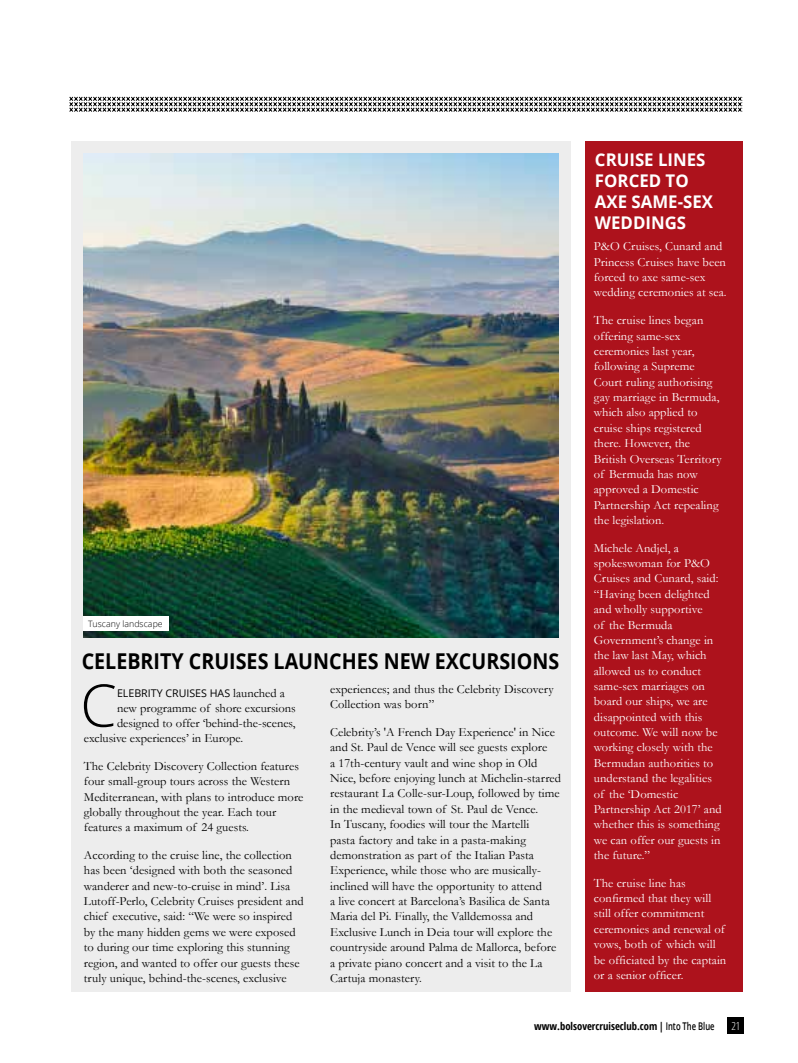
<style>
.page{position:relative;width:798px;height:1063px;background:#fff}
.page>*{position:absolute;margin:0;border:0;box-sizing:border-box;transform-origin:0 0}
.t1{font:300 58.88px "Open Sans";color:#000}
.t2{font:700 21.88px "Open Sans";color:#000;scale:.9 1}
.t3{font:700 17.5px/21px "Open Sans";color:#fff;scale:.96 1}
.t4{font:12.5px/15.4px "Garamond";letter-spacing:.005em;color:#000}
.t5{font:12.5px/15.4px "Garamond";letter-spacing:.005em;color:#fff}
.t6{font:300 condensed 11.12px "Open Sans";color:#fff}
.t7{font:700 condensed 10.62px "Open Sans";color:#000}
.t8{font:10.62px "Open Sans";color:#000}
.t9{font:300 8.75px "Open Sans";letter-spacing:.005em;color:#000}
.s1{font-family:"Garamond";font-size:12.5px}
.s2{font-weight:300}
.s3{font-weight:600;font-stretch:normal}
</style>
<div class="page">
<div style="left:71px;top:142px;width:499px;height:850px;background:#ededed"></div>
<svg style="left:70px;top:97px;width:671px;height:15px"></svg>
<div style="left:727px;top:1018px;width:16px;height:16px;background:#000"></div>
<div style="left:585px;top:142px;width:157px;height:850px;background:#ad121c"></div>
<img style="left:83px;top:154px;width:475px;height:483px">
<div style="left:83px;top:617px;width:85px;height:14px;background:#fff"></div>
<p class="t9" style="left:88px;top:618px;width:76px">Tuscany landscape</p>
<h2 class="t2" style="left:82px;top:646px;width:531px">CELEBRITY CRUISES LAUNCHES NEW EXCURSIONS</h2>
<h1 class="t1" style="left:80px;top:665px;width:38px">C</h1>
<p class="t8" style="left:117px;top:686px;width:169px">ELEBRITY CRUISES HAS <span class="s1">launched a</span></p>
<p class="t4" style="left:330px;top:681px;width:225px">experiences; and thus the Celebrity Discovery<br>Collection was born”</p>
<p class="t4" style="left:330px;top:724px;width:232px">Celebrity’s 'A French Day Experience' in Nice and St. Paul de Vence will see guests explore<br>a 17th-century vault and wine shop in Old Nice, before enjoying lunch at Michelin-starred restaurant La Colle-sur-Loup, followed by time in the medieval town of St. Paul de Vence.<br>In Tuscany, foodies will tour the Martelli<br>pasta factory and take in a pasta-making demonstration as part of the Italian Pasta Experience, while those who are musically&shy;inclined will have the opportunity to attend<br>a live concert at Barcelona’s Basilica de Santa Maria del Pi. Finally, the Valldemossa and Exclusive Lunch in Deia tour will explore the countryside around Palma de Mallorca, before a private piano concert and a visit to the La Cartuja monastery.</p>
<p class="t4" style="left:117px;top:700px;width:180px">new programme of shore excursions</p>
<p class="t4" style="left:117px;top:715px;width:180px">designed to offer ‘behind-the-scenes,</p>
<p class="t4" style="left:84px;top:730px;width:161px">exclusive experiences’ in Europe.</p>
<p class="t4" style="left:84px;top:758px;width:221px">The Celebrity Discovery Collection features four small-group tours across the Western Mediterranean, with plans to introduce more globally throughout the year. Each tour features a maximum of 24 guests.</p>
<p class="t4" style="left:84px;top:847px;width:221px">According to the cruise line, the collection has been ‘designed with both the seasoned wanderer and new-to-cruise in mind’. Lisa Lutoff-Perlo, Celebrity Cruises president and chief executive, said: “We were so inspired by the many hidden gems we were exposed to during our time exploring this stunning region, and wanted to offer our guests these truly unique, behind-the-scenes, exclusive</p>
<h3 class="t3" style="left:594px;top:149px;width:124px">CRUISE LINES<br>FORCED TO<br>AXE SAME-SEX<br>WEDDINGS</h3>
<p class="t5" style="left:593px;top:239px;width:134px">P&amp;O Cruises, Cunard and<br>Princess Cruises have been forced to axe same-sex wedding ceremonies at sea.</p>
<p class="t5" style="left:593px;top:312px;width:129px">The cruise lines began offering same-sex ceremonies last year, following a Supreme<br>Court ruling authorising gay marriage in Bermuda, which also applied to cruise ships registered there. However, the<br>British Overseas Territory of Bermuda has now approved a Domestic<br>Partnership Act repealing the legislation.</p>
<p class="t5" style="left:593px;top:540px;width:129px">Michele Andjel, a spokeswoman for P&amp;O<br>Cruises and Cunard, said: “Having been delighted and wholly supportive<br>of the Bermuda<br>Government’s change in the law last May, which allowed us to conduct same-sex marriages on board our ships, we are disappointed with this outcome. We will now be working closely with the<br>Bermudan authorities to understand the legalities of the ‘Domestic<br>Partnership Act 2017’ and whether this is something we can offer our guests in the future.”</p>
<p class="t5" style="left:593px;top:875px;width:134px">The cruise line has confirmed that they will still offer commitment ceremonies and renewal of vows, both of which will be officiated by the captain or a senior officer.</p>
<p class="t7" style="left:534px;top:1018px;width:182px">www.bolsovercruiseclub.com<span class="s2">|</span><span class="s3">Into The Blue</span></p>
<p class="t6" style="left:731px;top:1018px;width:10px">21</p>
</div>
